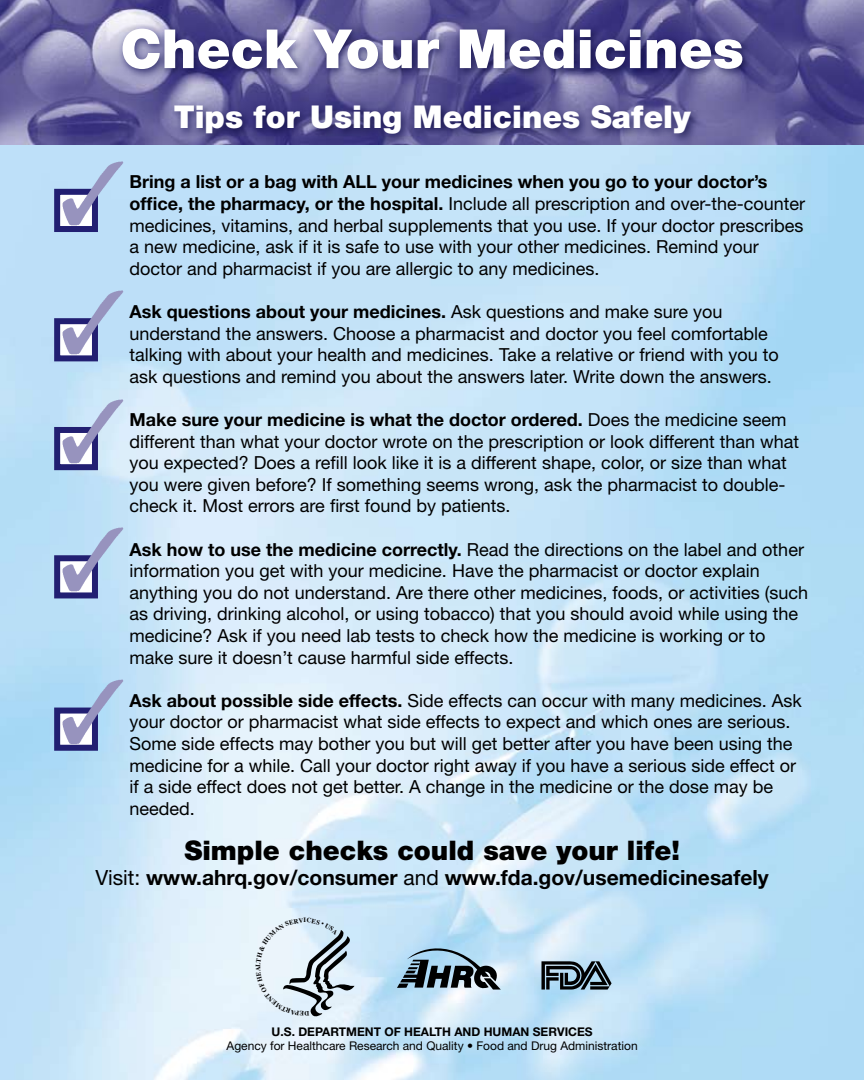
<style>
.page{position:relative;width:864px;height:1080px;background:#fff}
.page>*{position:absolute;margin:0;border:0;box-sizing:border-box;transform-origin:0 0}
.t1{font:900 54px "Helvetica Neue";color:#fff}
.t2{font:900 31.5px "Helvetica Neue";color:#fff}
.t3{font:900 27px "Helvetica Neue";color:#000}
.t4{font:700 21px "Helvetica Neue";color:#000}
.t5{font:18px/21.6px "Helvetica Neue";color:#000}
.t6{font:12px "Helvetica Neue";color:#000}
.t7{font:700 12px "Helvetica Neue";color:#000}
.t8{font:700 6.6px "Times";color:#000}
.s1{font-weight:700}
.s2{font-weight:400}
</style>
<div class="page">
<img style="left:0;top:0;width:864px;height:145px">
<svg style="left:117px;top:24px;width:636px;height:121px;background:#55508b"></svg>
<div style="left:54px;top:189px;width:44px;height:43px;background:#3b3e88"></div>
<img style="left:55px;top:149px;width:73px;height:88px">
<div style="left:54px;top:318px;width:44px;height:43px;background:#3b3e88"></div>
<img style="left:55px;top:279px;width:73px;height:88px">
<div style="left:54px;top:427px;width:44px;height:43px;background:#3a3e87"></div>
<img style="left:55px;top:387px;width:73px;height:89px">
<div style="left:54px;top:555px;width:44px;height:43px;background:#3a3e87"></div>
<img style="left:55px;top:516px;width:73px;height:88px">
<div style="left:54px;top:708px;width:44px;height:43px;background:#383d87"></div>
<img style="left:55px;top:668px;width:73px;height:88px">
<svg style="left:397px;top:947px;width:104px;height:43px;background:#758c9a"></svg>
<svg style="left:541px;top:961px;width:71px;height:29px;background:#52646f"></svg>
<svg style="left:256px;top:918px;width:99px;height:99px;background:#c5d2db"></svg>
<h1 class="t1" style="left:121px;top:17px;width:625px">Check Your Medicines</h1>
<h2 class="t2" style="left:174px;top:98px;width:519px">Tips for Using Medicines Safely</h2>
<p class="t5" style="left:130px;top:171px;width:677px"><span class="s1">Bring a list or a bag with ALL your medicines when you go to your doctor’s office, the pharmacy, or the hospital.</span> Include all prescription and over-the-counter medicines, vitamins, and herbal supplements that you use. If your doctor prescribes a new medicine, ask if it is safe to use with your other medicines. Remind your doctor and pharmacist if you are allergic to any medicines.</p>
<p class="t5" style="left:130px;top:300px;width:651px"><span class="s1">Ask questions about your medicines.</span> Ask questions and make sure you understand the answers. Choose a pharmacist and doctor you feel comfortable talking with about your health and medicines. Take a relative or friend with you to ask questions and remind you about the answers later. Write down the answers.</p>
<p class="t5" style="left:130px;top:408px;width:671px"><span class="s1">Make sure your medicine is what the doctor ordered.</span> Does the medicine seem different than what your doctor wrote on the prescription or look different than what you expected? Does a refill look like it is a different shape, color, or size than what you were given before? If something seems wrong, ask the pharmacist to double&shy;check it. Most errors are first found by patients.</p>
<p class="t5" style="left:130px;top:538px;width:680px"><span class="s1">Ask how to use the medicine correctly.</span> Read the directions on the label and other information you get with your medicine. Have the pharmacist or doctor explain anything you do not understand. Are there other medicines, foods, or activities (such as driving, drinking alcohol, or using tobacco) that you should avoid while using the medicine? Ask if you need lab tests to check how the medicine is working or to make sure it doesn’t cause harmful side effects.</p>
<p class="t5" style="left:130px;top:689px;width:674px"><span class="s1">Ask about possible side effects.</span> Side effects can occur with many medicines. Ask your doctor or pharmacist what side effects to expect and which ones are serious.<br>Some side effects may bother you but will get better after you have been using the medicine for a while. Call your doctor right away if you have a serious side effect or if a side effect does not get better. A change in the medicine or the dose may be needed.</p>
<h3 class="t3" style="left:184px;top:834px;width:497px">Simple checks could save your life!</h3>
<p class="t4" style="left:96px;top:864px;width:675px"><span class="s2">Visit:</span> www.ahrq.gov/consumer <span class="s2">and</span> www.fda.gov/usemedicinesafely</p>
<p class="t8" style="left:304px;top:916px;width:4px">I</p>
<p class="t7" style="left:272px;top:1024px;width:323px">U.S. DEPARTMENT OF HEALTH AND HUMAN SERVICES</p>
<p class="t6" style="left:227px;top:1039px;width:413px">Agency for Healthcare Research and Quality • Food and Drug Administration</p>
</div>
